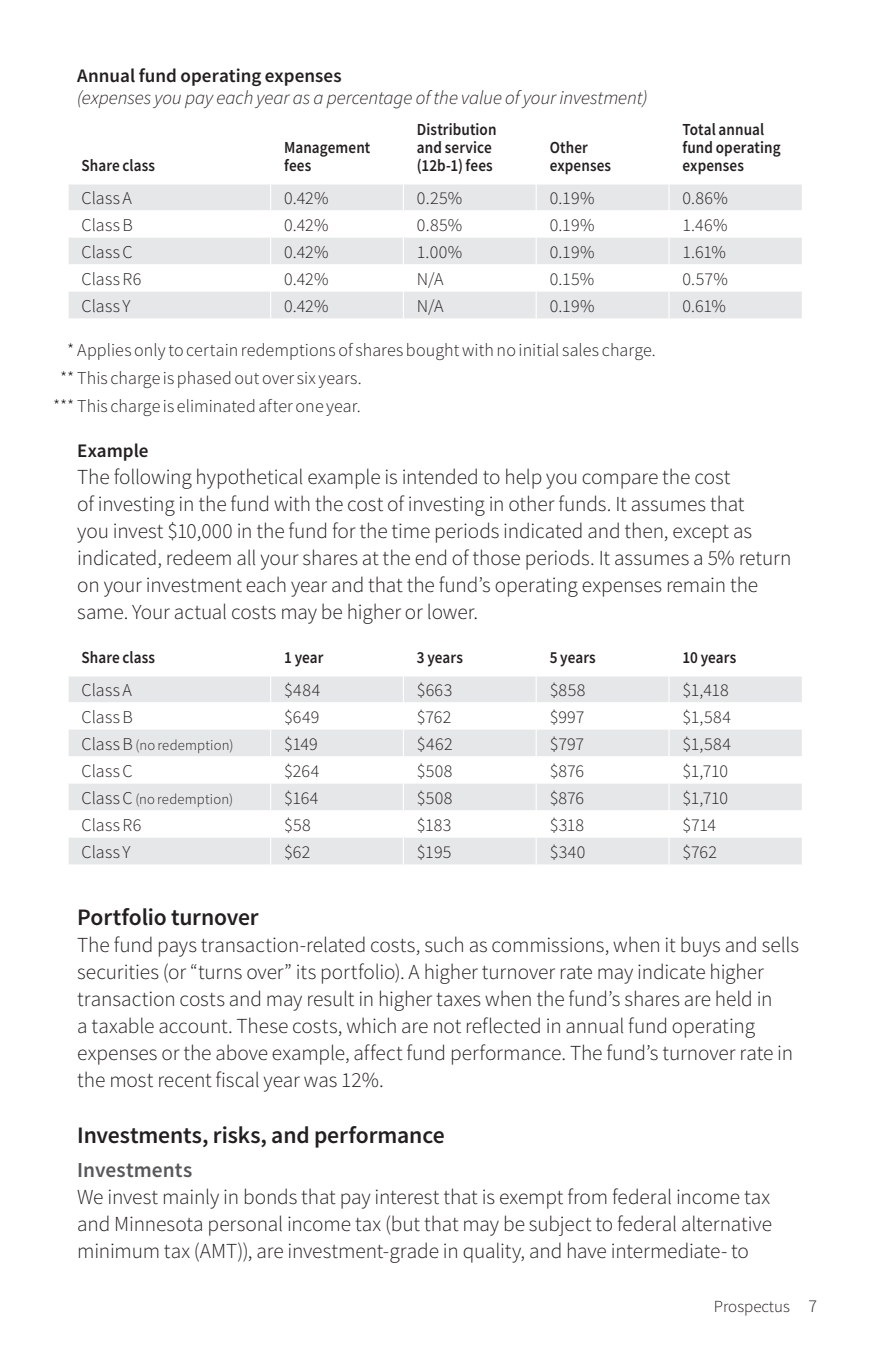
<style>
.page{position:relative;width:871px;height:1357px;background:#fff}
.page>*{position:absolute;margin:0;border:0;box-sizing:border-box;transform-origin:0 0}
.SubHead_1{font:600 23.62px "Source Sans Pro";letter-spacing:-.005em;color:#231f20}
.Text{font:300 21.38px/27px "Source Sans Pro";letter-spacing:-.005em;color:#231f20}
.SubHead_2{font:600 21.38px "Source Sans Pro";letter-spacing:.005em;color:#57585a}
.SubHead_3{font:italic 300 19.12px/22.5px "Source Sans Pro";letter-spacing:-.005em;color:#231f20}
.SubHead_3-2{font:600 19.12px "Source Sans Pro";color:#231f20}
.Table_Left{font:300 18px "Source Sans Pro";letter-spacing:.01em;color:#231f20}
.Foot_symbol2{font:300 18px "Source Sans Pro";letter-spacing:.005em;color:#231f20}
.Table_ColHd_Left{font:600 16.88px/18px "Source Sans Pro";letter-spacing:.005em;color:#231f20;scale:.9 1}
.t1{font:300 16.88px "Source Sans Pro";color:#231f20}
.Table_Left-2{font:300 14.62px "Source Sans Pro";letter-spacing:.015em;color:#231f20}
.s1{font-weight:600;font-style:normal}
.s2{font-size:18px}
</style>
<div class="page">
<div style="left:69px;top:184px;width:733px;height:134px;background:#e6e7e9"></div>
<svg style="left:69px;top:210px;width:733px;height:81px"></svg>
<svg style="left:270px;top:184px;width:1px;height:134px"></svg>
<svg style="left:403px;top:184px;width:1px;height:134px"></svg>
<svg style="left:536px;top:184px;width:1px;height:134px"></svg>
<svg style="left:668px;top:184px;width:1px;height:134px"></svg>
<div style="left:69px;top:676px;width:733px;height:188px;background:#e6e7e9"></div>
<svg style="left:69px;top:702px;width:733px;height:135px"></svg>
<svg style="left:270px;top:676px;width:1px;height:188px"></svg>
<svg style="left:403px;top:676px;width:1px;height:188px"></svg>
<svg style="left:536px;top:676px;width:1px;height:188px"></svg>
<svg style="left:668px;top:676px;width:1px;height:188px"></svg>
<p class="SubHead_3" style="left:77px;top:64px;width:572px"><span class="s1">Annual fund operating expenses<br></span>(expenses you pay each year as a percentage of the value of your investment)</p>
<p class="Table_ColHd_Left" style="left:82px;top:156px;width:83px">Share class</p>
<p class="Table_ColHd_Left" style="left:284px;top:138px;width:97px">Management fees</p>
<p class="Table_ColHd_Left" style="left:417px;top:120px;width:90px">Distribution and service (12b-1) fees</p>
<p class="Table_ColHd_Left" style="left:550px;top:138px;width:70px">Other expenses</p>
<p class="Table_ColHd_Left" style="left:682px;top:120px;width:110px">Total annual fund operating expenses</p>
<p class="Table_Left" style="left:82px;top:187px;width:52px">Class A</p>
<p class="Table_Left" style="left:284px;top:187px;width:46px">0.42%</p>
<p class="Table_Left" style="left:417px;top:187px;width:47px">0.25%</p>
<p class="Table_Left" style="left:550px;top:187px;width:46px">0.19%</p>
<p class="Table_Left" style="left:682px;top:187px;width:47px">0.86%</p>
<p class="Table_Left" style="left:82px;top:214px;width:53px">Class B</p>
<p class="Table_Left" style="left:284px;top:214px;width:46px">0.42%</p>
<p class="Table_Left" style="left:417px;top:214px;width:47px">0.85%</p>
<p class="Table_Left" style="left:550px;top:214px;width:46px">0.19%</p>
<p class="Table_Left" style="left:682px;top:214px;width:47px">1.46%</p>
<p class="Table_Left" style="left:82px;top:241px;width:53px">Class C</p>
<p class="Table_Left" style="left:284px;top:241px;width:46px">0.42%</p>
<p class="Table_Left" style="left:417px;top:241px;width:47px">1.00%</p>
<p class="Table_Left" style="left:550px;top:241px;width:46px">0.19%</p>
<p class="Table_Left" style="left:682px;top:241px;width:45px">1.61%</p>
<p class="Table_Left" style="left:82px;top:268px;width:61px">Class R6</p>
<p class="Table_Left" style="left:284px;top:268px;width:46px">0.42%</p>
<p class="Table_Left" style="left:417px;top:268px;width:28px">N/A</p>
<p class="Table_Left" style="left:550px;top:268px;width:46px">0.15%</p>
<p class="Table_Left" style="left:682px;top:268px;width:47px">0.57%</p>
<p class="Table_Left" style="left:82px;top:295px;width:51px">Class Y</p>
<p class="Table_Left" style="left:284px;top:295px;width:46px">0.42%</p>
<p class="Table_Left" style="left:417px;top:295px;width:28px">N/A</p>
<p class="Table_Left" style="left:550px;top:295px;width:46px">0.19%</p>
<p class="Table_Left" style="left:682px;top:295px;width:45px">0.61%</p>
<p class="Foot_symbol2" style="left:67px;top:338px;width:590px">* Applies only to certain redemptions of shares bought with no initial sales charge.</p>
<p class="Foot_symbol2" style="left:60px;top:367px;width:303px">** This charge is phased out over six years.</p>
<p class="Foot_symbol2" style="left:53px;top:395px;width:309px">*** This charge is eliminated after one year.</p>
<p class="SubHead_3-2" style="left:77px;top:438px;width:73px">Example</p>
<p class="Text" style="left:77px;top:463px;width:716px">The following hypothetical example is intended to help you compare the cost<br>of investing in the fund with the cost of investing in other funds. It assumes that<br>you invest $10,000 in the fund for the time periods indicated and then, except as indicated, redeem all your shares at the end of those periods. It assumes a 5% return on your investment each year and that the fund’s operating expenses remain the same. Your actual costs may be higher or lower.</p>
<p class="Table_ColHd_Left" style="left:82px;top:648px;width:83px">Share class</p>
<p class="Table_ColHd_Left" style="left:284px;top:648px;width:45px">1 year</p>
<p class="Table_ColHd_Left" style="left:417px;top:648px;width:53px">3 years</p>
<p class="Table_ColHd_Left" style="left:550px;top:648px;width:53px">5 years</p>
<p class="Table_ColHd_Left" style="left:682px;top:648px;width:61px">10 years</p>
<p class="Table_Left" style="left:82px;top:679px;width:52px">Class A</p>
<p class="Table_Left" style="left:284px;top:679px;width:38px">$484</p>
<p class="Table_Left" style="left:417px;top:679px;width:37px">$663</p>
<p class="Table_Left" style="left:550px;top:679px;width:37px">$858</p>
<p class="Table_Left" style="left:682px;top:679px;width:48px">$1,418</p>
<p class="Table_Left" style="left:82px;top:706px;width:53px">Class B</p>
<p class="Table_Left" style="left:284px;top:706px;width:37px">$649</p>
<p class="Table_Left" style="left:417px;top:706px;width:36px">$762</p>
<p class="Table_Left" style="left:550px;top:706px;width:36px">$997</p>
<p class="Table_Left" style="left:682px;top:706px;width:50px">$1,584</p>
<p class="Table_Left-2" style="left:82px;top:736px;width:153px"><span class="s2">Class B</span> (no redemption)</p>
<p class="Table_Left" style="left:284px;top:733px;width:35px">$149</p>
<p class="Table_Left" style="left:417px;top:733px;width:37px">$462</p>
<p class="Table_Left" style="left:550px;top:733px;width:36px">$797</p>
<p class="Table_Left" style="left:682px;top:733px;width:50px">$1,584</p>
<p class="Table_Left" style="left:82px;top:760px;width:53px">Class C</p>
<p class="Table_Left" style="left:284px;top:760px;width:37px">$264</p>
<p class="Table_Left" style="left:417px;top:760px;width:37px">$508</p>
<p class="Table_Left" style="left:550px;top:760px;width:36px">$876</p>
<p class="Table_Left" style="left:682px;top:760px;width:47px">$1,710</p>
<p class="Table_Left-2" style="left:82px;top:790px;width:153px"><span class="s2">Class C</span> (no redemption)</p>
<p class="Table_Left" style="left:284px;top:787px;width:36px">$164</p>
<p class="Table_Left" style="left:417px;top:787px;width:37px">$508</p>
<p class="Table_Left" style="left:550px;top:787px;width:36px">$876</p>
<p class="Table_Left" style="left:682px;top:787px;width:47px">$1,710</p>
<p class="Table_Left" style="left:82px;top:814px;width:61px">Class R6</p>
<p class="Table_Left" style="left:284px;top:814px;width:28px">$58</p>
<p class="Table_Left" style="left:417px;top:814px;width:36px">$183</p>
<p class="Table_Left" style="left:550px;top:814px;width:36px">$318</p>
<p class="Table_Left" style="left:682px;top:814px;width:35px">$714</p>
<p class="Table_Left" style="left:82px;top:841px;width:51px">Class Y</p>
<p class="Table_Left" style="left:284px;top:841px;width:28px">$62</p>
<p class="Table_Left" style="left:417px;top:841px;width:36px">$195</p>
<p class="Table_Left" style="left:550px;top:841px;width:37px">$340</p>
<p class="Table_Left" style="left:682px;top:841px;width:36px">$762</p>
<p class="SubHead_1" style="left:77px;top:902px;width:183px">Portfolio turnover</p>
<p class="Text" style="left:77px;top:931px;width:723px">The fund pays transaction-related costs, such as commissions, when it buys and sells securities (or “turns over” its portfolio). A higher turnover rate may indicate higher transaction costs and may result in higher taxes when the fund’s shares are held in<br>a taxable account. These costs, which are not reflected in annual fund operating expenses or the above example, affect fund performance. The fund’s turnover rate in the most recent fiscal year was 12%.</p>
<p class="SubHead_1" style="left:77px;top:1120px;width:369px">Investments, risks, and performance</p>
<p class="SubHead_2" style="left:77px;top:1156px;width:117px">Investments</p>
<p class="Text" style="left:77px;top:1183px;width:696px;text-align:justify">We invest mainly in bonds that pay interest that is exempt from federal income tax and Minnesota personal income tax (but that may be subject to federal alternative minimum tax (AMT)), are investment-grade in quality, and have intermediate- to</p>
<p class="t1" style="left:714px;top:1296px;width:105px">Prospectus <span class="s2">7</span></p>
</div>
